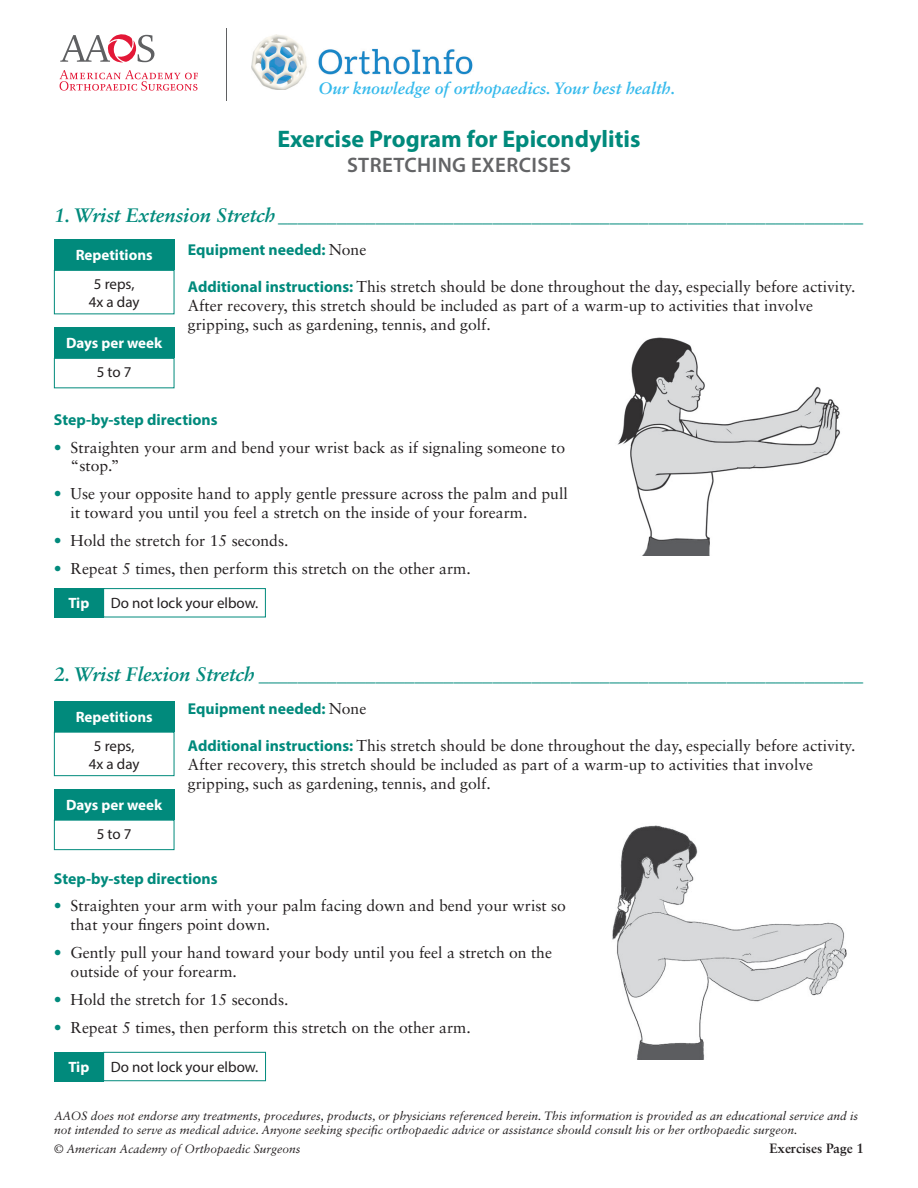
<style>
.page{position:relative;width:918px;height:1188px;background:#fff}
.page>*{position:absolute;margin:0;border:0;box-sizing:border-box;transform-origin:0 0}
.t1{font:700 24px "Myriad Pro";color:#018a7c}
.t2{font:600 21px "Myriad Pro";letter-spacing:.02em;color:#636466}
.t3{font:italic 700 19.5px "Sabon LT Std";color:#018a7c}
.t4{font:italic 700 16.5px "Sabon LT Std";color:#36baec}
.t5{font:15.75px/18.9px "Sabon LT Std";color:#231f20}
.t6{font:700 15.75px "Myriad Pro";color:#018a7c}
.t7{font:15px/18px "Myriad Pro";color:#231f20;text-align:center}
.t8{font:700 15px "Myriad Pro";color:#fff}
.t9{font:700 13.5px "Sabon LT Std";color:#231f20}
.t10{font:italic 12px/14.4px "Sabon LT Std";color:#231f20}
.s1{font-family:"Sabon LT Std";font-weight:400;color:#231f20}
.s2{font-family:"Myriad Pro";font-weight:700;color:#018a7c}
.s3{color:#018a7c}
</style>
<div class="page">
<svg style="left:60px;top:70px;width:138px;height:21px"></svg>
<svg style="left:60px;top:34px;width:94px;height:29px"></svg>
<hr style="left:227px;top:28px;width:1px;height:73px;background:#5f6062">
<img style="left:252px;top:35px;width:221px;height:55px">
<div style="left:54px;top:240px;width:120px;height:30px;background:#018a7c"></div>
<div style="left:54px;top:270px;width:120px;height:44px;border:1px solid #018a7c"></div>
<div style="left:54px;top:328px;width:120px;height:30px;background:#018a7c"></div>
<div style="left:54px;top:358px;width:120px;height:30px;border:1px solid #018a7c"></div>
<div style="left:54px;top:588px;width:50px;height:29px;background:#018a7c"></div>
<div style="left:103px;top:588px;width:163px;height:29px;border:1px solid #018a7c"></div>
<img style="left:617px;top:337px;width:223px;height:219px">
<img style="left:612px;top:825px;width:235px;height:235px">
<div style="left:54px;top:1052px;width:50px;height:29px;background:#018a7c"></div>
<div style="left:103px;top:1052px;width:163px;height:29px;border:1px solid #018a7c"></div>
<div style="left:54px;top:702px;width:120px;height:30px;background:#018a7c"></div>
<div style="left:54px;top:732px;width:120px;height:44px;border:1px solid #018a7c"></div>
<div style="left:54px;top:790px;width:120px;height:30px;background:#018a7c"></div>
<div style="left:54px;top:820px;width:120px;height:30px;border:1px solid #018a7c"></div>
<p class="t4" style="left:318px;top:78px;width:358px">Our knowledge of orthopaedics. Your best health.</p>
<h1 class="t1" style="left:277px;top:123px;width:365px">Exercise Program for Epicondylitis</h1>
<h2 class="t2" style="left:347px;top:152px;width:225px">STRETCHING EXERCISES</h2>
<p class="t3" style="left:54px;top:204px;width:811px">1. Wrist Extension Stretch ____________________________________________________________</p>
<p class="t6" style="left:188px;top:239px;width:180px">Equipment needed: <span class="s1">None</span></p>
<p class="t5" style="left:188px;top:277px;width:669px"><span class="s2">Additional instructions:</span> This stretch should be done throughout the day, especially before activity.<br>After recovery, this stretch should be included as part of a warm-up to activities that involve gripping, such as gardening, tennis, and golf.</p>
<p class="t8" style="left:76px;top:245px;width:78px">Repetitions</p>
<p class="t7" style="left:89px;top:274px;width:52px">5 reps,<br>4x a day</p>
<p class="t8" style="left:66px;top:333px;width:98px">Days per week</p>
<p class="t7" style="left:97px;top:362px;width:36px">5 to 7</p>
<p class="t6" style="left:54px;top:409px;width:165px">Step-by-step directions</p>
<p class="t5" style="left:71px;top:437px;width:496px;text-indent:-17px"><span class="s3">•</span> Straighten your arm and bend your wrist back as if signaling someone to “stop.”</p>
<p class="t5" style="left:71px;top:484px;width:499px;text-indent:-17px"><span class="s3">•</span> Use your opposite hand to apply gentle pressure across the palm and pull it toward you until you feel a stretch on the inside of your forearm.</p>
<p class="t5" style="left:54px;top:531px;width:236px"><span class="s3">•</span> Hold the stretch for 15 seconds.</p>
<p class="t5" style="left:54px;top:559px;width:418px"><span class="s3">•</span> Repeat 5 times, then perform this stretch on the other arm.</p>
<p class="t8" style="left:68px;top:594px;width:22px">Tip</p>
<p class="t7" style="left:111px;top:594px;width:149px">Do not lock your elbow.</p>
<p class="t3" style="left:54px;top:663px;width:811px">2. Wrist Flexion Stretch ______________________________________________________________</p>
<p class="t6" style="left:188px;top:698px;width:180px">Equipment needed: <span class="s1">None</span></p>
<p class="t5" style="left:188px;top:736px;width:669px"><span class="s2">Additional instructions:</span> This stretch should be done throughout the day, especially before activity.<br>After recovery, this stretch should be included as part of a warm-up to activities that involve gripping, such as gardening, tennis, and golf.</p>
<p class="t8" style="left:76px;top:707px;width:78px">Repetitions</p>
<p class="t7" style="left:89px;top:736px;width:52px">5 reps,<br>4x a day</p>
<p class="t8" style="left:66px;top:795px;width:98px">Days per week</p>
<p class="t7" style="left:97px;top:824px;width:36px">5 to 7</p>
<p class="t6" style="left:54px;top:868px;width:165px">Step-by-step directions</p>
<p class="t5" style="left:71px;top:896px;width:497px;text-indent:-17px"><span class="s3">•</span> Straighten your arm with your palm facing down and bend your wrist so that your fingers point down.</p>
<p class="t5" style="left:71px;top:943px;width:483px;text-indent:-17px"><span class="s3">•</span> Gently pull your hand toward your body until you feel a stretch on the outside of your forearm.</p>
<p class="t5" style="left:54px;top:990px;width:236px"><span class="s3">•</span> Hold the stretch for 15 seconds.</p>
<p class="t5" style="left:54px;top:1018px;width:418px"><span class="s3">•</span> Repeat 5 times, then perform this stretch on the other arm.</p>
<p class="t8" style="left:68px;top:1057px;width:22px">Tip</p>
<p class="t7" style="left:111px;top:1058px;width:149px">Do not lock your elbow.</p>
<p class="t10" style="left:54px;top:1108px;width:806px">AAOS does not endorse any treatments, procedures, products, or physicians referenced herein. This information is provided as an educational service and is not intended to serve as medical advice. Anyone seeking specific orthopaedic advice or assistance should consult his or her orthopaedic surgeon.</p>
<p class="t10" style="left:54px;top:1142px;width:248px">© American Academy of Orthopaedic Surgeons</p>
<p class="t9" style="left:769px;top:1140px;width:96px">Exercises Page 1</p>
</div>
